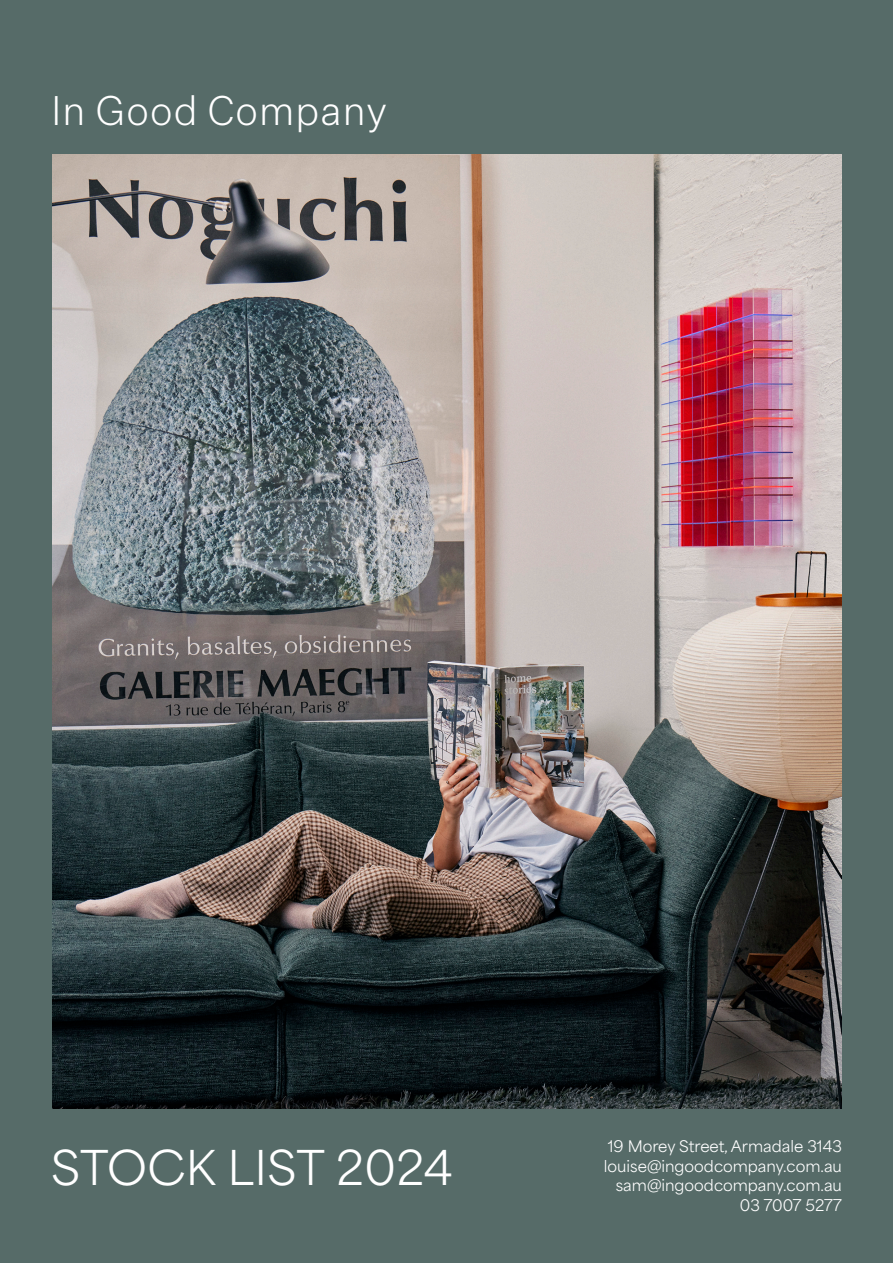
<style>
.page{position:relative;width:893px;height:1263px;background:#fff}
.page>*{position:absolute;margin:0;border:0;box-sizing:border-box;transform-origin:0 0}
.t1{font:45px "Area Normal";letter-spacing:.01em;color:#fff}
.t2{font:300 40.5px "Test Untitled Sans";letter-spacing:.01em;color:#fff}
.t3{font:15px "Area Normal";color:#fff}
</style>
<div class="page">
<div style="left:1px;top:0;width:892px;height:1263px;background:#566b68"></div>
<img style="left:53px;top:154px;width:789px;height:955px">
<p class="t2" style="left:51px;top:86px;width:338px">In Good Company</p>
<p class="t1" style="left:51px;top:1128px;width:403px">STOCK LIST 2024</p>
<p class="t3" style="left:608px;top:1133px;width:236px">19 Morey Street, Armadale 3143</p>
<p class="t3" style="left:604px;top:1153px;width:240px">louise@ingoodcompany.com.au</p>
<p class="t3" style="left:616px;top:1172px;width:228px">sam@ingoodcompany.com.au</p>
<p class="t3" style="left:740px;top:1192px;width:104px">03 7007 5277</p>
</div>
